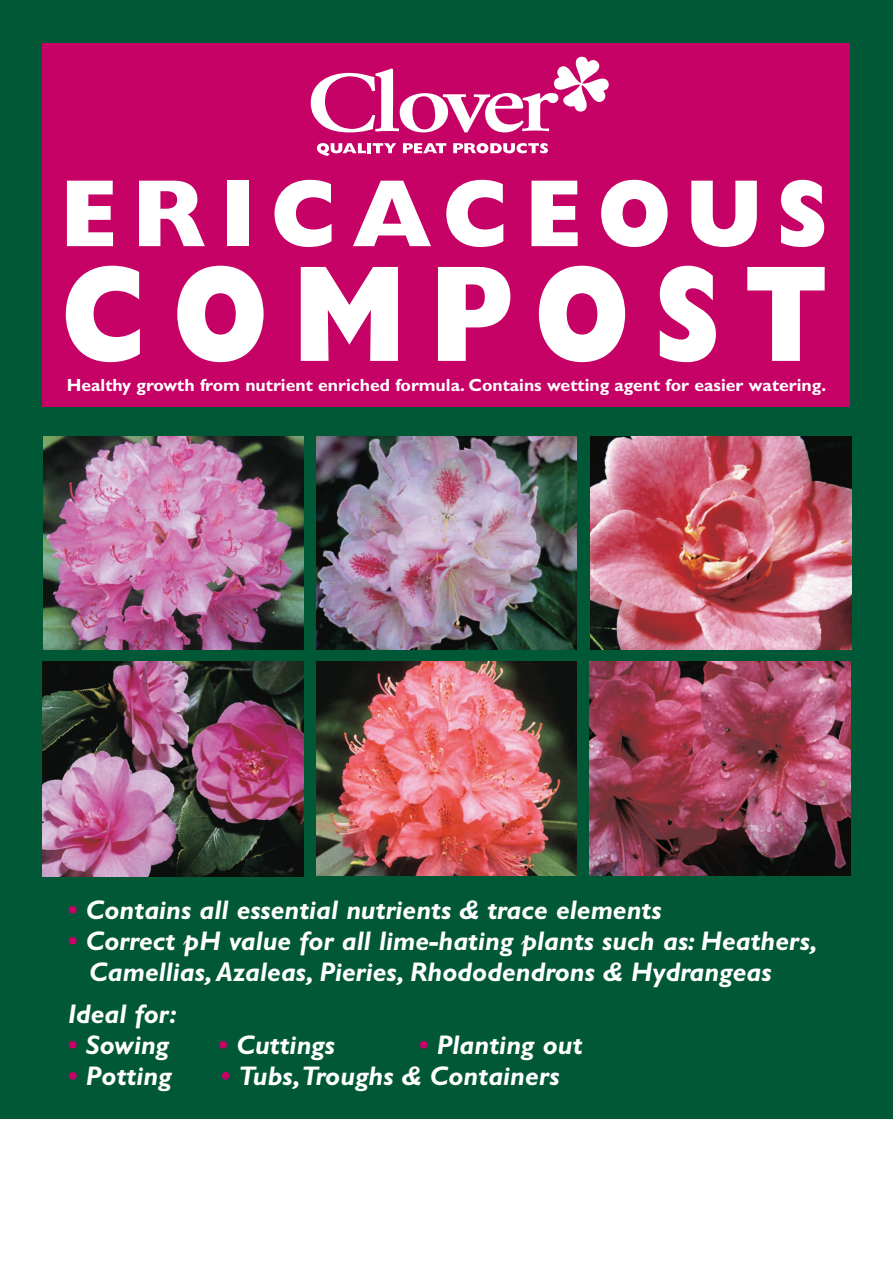
<style>
.page{position:relative;width:893px;height:1268px;background:#fff}
.page>*{position:absolute;margin:0;border:0;box-sizing:border-box;transform-origin:0 0}
.t1{font:800 137.7px "Gill Sans";letter-spacing:.205em;color:#fff;scale:.84 1}
.t2{font:800 96px "Gill Sans";letter-spacing:.17em;color:#fff;scale:.93 1}
.t3{font:italic 700 27px/30.8px "Gill Sans";color:#fff}
.t4{font:700 17.62px "Gill Sans";color:#fff}
.s1{font-style:normal;color:#c70266}
</style>
<div class="page">
<div style="left:0;top:0;width:893px;height:1267px;background:#005837"></div>
<img style="left:43px;top:436px;width:261px;height:213px">
<img style="left:317px;top:436px;width:260px;height:213px">
<img style="left:317px;top:661px;width:260px;height:214px">
<img style="left:590px;top:661px;width:260px;height:214px">
<img style="left:591px;top:436px;width:260px;height:213px">
<div style="left:43px;top:43px;width:807px;height:363px;background:#c70266"></div>
<img style="left:43px;top:661px;width:261px;height:215px">
<svg style="left:311px;top:56px;width:298px;height:77px"></svg>
<svg style="left:317px;top:143px;width:49px;height:13px"></svg>
<hr style="left:367px;top:143px;width:4px;height:10px;background:#fff">
<svg style="left:373px;top:143px;width:23px;height:10px"></svg>
<svg style="left:403px;top:143px;width:43px;height:10px"></svg>
<svg style="left:453px;top:143px;width:95px;height:10px"></svg>
<div style="left:0;top:1118px;width:893px;height:149px;background:#fff"></div>
<h2 class="t2" style="left:60px;top:177px;width:827px">ERICACEOUS</h2>
<h1 class="t1" style="left:60px;top:262px;width:915px">COMPOST</h1>
<p class="t4" style="left:67px;top:378px;width:761px">Healthy growth from nutrient enriched formula. Contains wetting agent for easier watering.</p>
<p class="t3" style="left:68px;top:896px;width:595px"><span class="s1">•</span> Contains all essential nutrients &amp; trace elements</p>
<p class="t3" style="left:89px;top:927px;width:730px;text-indent:-21px"><span class="s1">•</span> Correct pH value for all lime-hating plants such as: Heathers,<br>Camellias,Azaleas, Pieries, Rhododendrons &amp; Hydrangeas</p>
<p class="t3" style="left:68px;top:1001px;width:110px">Ideal for:</p>
<p class="t3" style="left:68px;top:1031px;width:103px"><span class="s1">•</span> Sowing</p>
<p class="t3" style="left:219px;top:1031px;width:118px"><span class="s1">•</span> Cuttings</p>
<p class="t3" style="left:419px;top:1031px;width:165px"><span class="s1">•</span> Planting out</p>
<p class="t3" style="left:68px;top:1062px;width:105px"><span class="s1">•</span> Potting</p>
<p class="t3" style="left:221px;top:1062px;width:340px"><span class="s1">•</span> Tubs,Troughs &amp; Containers</p>
</div>
